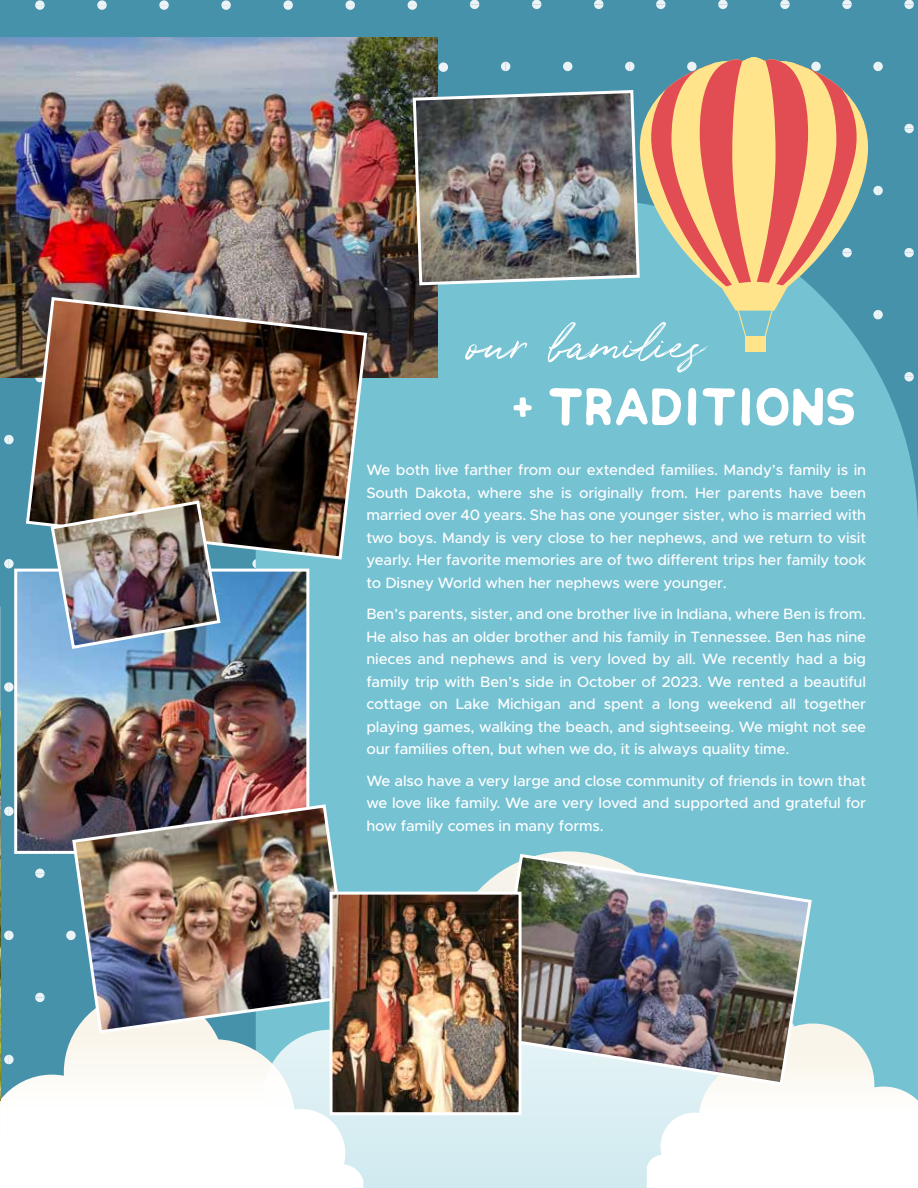
<style>
.page{position:relative;width:918px;height:1188px;background:#4792ab}
.page>*{position:absolute;margin:0;border:0;box-sizing:border-box;transform-origin:0 0}
.t1{font:85.95px "Paradise Thoughts";color:#fff}
.t2{font:69px "Chlakh";color:#fff}
.t3{font:500 15px/22.5px "Metropolis";letter-spacing:-.01em;color:#fff;text-align:justify}
</style>
<div class="page">
<svg style="left:4px;top:559px;width:10px;height:9px"></svg>
<svg style="left:252px;top:561px;width:4px;height:7px"></svg>
<svg style="left:4px;top:435px;width:10px;height:9px"></svg>
<svg style="left:97px;top:0;width:10px;height:10px"></svg>
<svg style="left:35px;top:0;width:10px;height:10px"></svg>
<svg style="left:221px;top:0;width:10px;height:10px"></svg>
<svg style="left:159px;top:0;width:10px;height:10px"></svg>
<svg style="left:346px;top:0;width:9px;height:10px"></svg>
<svg style="left:283px;top:0;width:10px;height:10px"></svg>
<svg style="left:408px;top:0;width:9px;height:10px"></svg>
<svg style="left:66px;top:931px;width:10px;height:9px"></svg>
<svg style="left:4px;top:931px;width:10px;height:9px"></svg>
<svg style="left:35px;top:869px;width:10px;height:9px"></svg>
<svg style="left:4px;top:807px;width:10px;height:9px"></svg>
<svg style="left:4px;top:682px;width:10px;height:10px"></svg>
<svg style="left:904px;top:124px;width:10px;height:9px"></svg>
<svg style="left:470px;top:0;width:9px;height:9px"></svg>
<svg style="left:594px;top:0;width:9px;height:9px"></svg>
<svg style="left:532px;top:0;width:9px;height:9px"></svg>
<svg style="left:718px;top:0;width:10px;height:9px"></svg>
<svg style="left:656px;top:0;width:10px;height:9px"></svg>
<svg style="left:842px;top:0;width:10px;height:9px"></svg>
<svg style="left:780px;top:0;width:10px;height:9px"></svg>
<svg style="left:904px;top:0;width:10px;height:9px"></svg>
<div style="left:256px;top:247px;width:662px;height:777px;background:#75c2d3"></div>
<img style="left:0;top:38px;width:437px;height:340px">
<img style="left:18px;top:573px;width:287px;height:277px">
<div style="left:14px;top:569px;width:295px;height:285px;border:3px solid #fff"></div>
<img style="left:0;top:992px;width:236px;height:196px">
<img style="left:236px;top:851px;width:572px;height:337px">
<img style="left:647px;top:1024px;width:271px;height:164px">
<img style="left:71px;top:803px;width:283px;height:232px">
<img style="left:0;top:712px;width:1px;height:388px">
<img style="left:489px;top:852px;width:325px;height:235px">
<img style="left:334px;top:896px;width:184px;height:215px">
<div style="left:330px;top:892px;width:192px;height:223px;border:3px solid #fff"></div>
<img style="left:24px;top:295px;width:345px;height:266px">
<img style="left:35px;top:497px;width:196px;height:154px">
<div style="left:745px;top:337px;width:21px;height:15px;background:#ffe48c"></div>
<img style="left:408px;top:57px;width:475px;height:281px">
<h1 class="t1" style="left:470px;top:278px;width:237px">our families</h1>
<h2 class="t2" style="left:514px;top:361px;width:346px">+ Traditions</h2>
<p class="t3" style="left:366px;top:459px;width:501px">We both live farther from our extended families. Mandy’s family is in South Dakota, where she is originally from. Her parents have been married over 40 years. She has one younger sister, who is married with two boys. Mandy is very close to her nephews, and we return to visit yearly. Her favorite memories are of two different trips her family took to Disney World when her nephews were younger.</p>
<p class="t3" style="left:366px;top:603px;width:501px">Ben’s parents, sister, and one brother live in Indiana, where Ben is from.<br>He also has an older brother and his family in Tennessee. Ben has nine nieces and nephews and is very loved by all. We recently had a big family trip with Ben’s side in October of 2023. We rented a beautiful cottage on Lake Michigan and spent a long weekend all together playing games, walking the beach, and sightseeing. We might not see our families often, but when we do, it is always quality time.</p>
<p class="t3" style="left:366px;top:769px;width:501px">We also have a very large and close community of friends in town that we love like family. We are very loved and supported and grateful for how family comes in many forms.</p>
</div>
